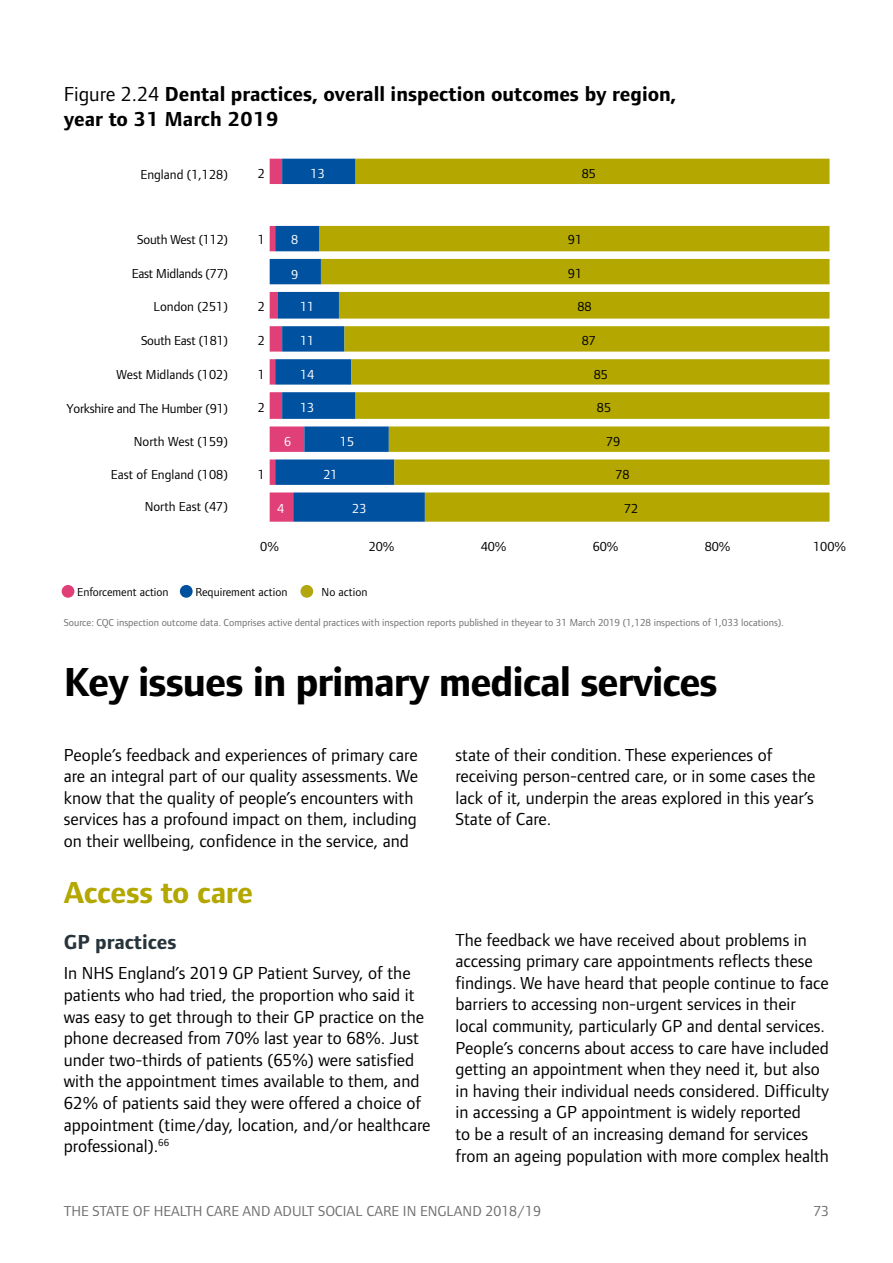
<style>
.page{position:relative;width:893px;height:1263px;background:#fff}
.page>*{position:absolute;margin:0;border:0;box-sizing:border-box;transform-origin:0 0}
.H1___Title{font:700 42px "Foundry Form Sans";letter-spacing:-.025em;color:#000}
.H2___Title{font:700 31.5px "Foundry Form Sans";letter-spacing:-.01em;color:#b3a700}
.H3___Figure_title{font:700 21px/25.2px "Foundry Form Sans";color:#000}
.H3___Subtitle{font:700 21px "Foundry Form Sans";color:#27343b}
.H4___Body{font:18px/21.6px "Foundry Form Sans";color:#000}
.t1{font:15px "Foundry Form Sans";color:#706f6f}
.Image{font:13.5px "Foundry Form Sans";color:#000}
.Image-2{font:13.5px "Foundry Form Sans";letter-spacing:-.02em;color:#000}
.Image-3{font:13.5px "Foundry Form Sans";color:#fff}
.H4___Body-2{font:12px "Foundry Form Sans";color:#000}
.H6___Footnote{font:10.5px "Foundry Form Sans";color:#706f6f}
.s1{font-weight:400}
</style>
<div class="page">
<svg style="left:270px;top:159px;width:50px;height:363px;fill:#0051a0"></svg>
<svg style="left:320px;top:159px;width:509px;height:363px;fill:#b3a700"></svg>
<div style="left:62px;top:585px;width:12px;height:13px;background:#e04077;border-radius:50%"></div>
<div style="left:180px;top:585px;width:13px;height:13px;background:#0050a0;border-radius:50%"></div>
<div style="left:300px;top:585px;width:13px;height:13px;background:#b3a70f;border-radius:50%"></div>
<h3 class="H3___Figure_title" style="left:64px;top:82px;width:614px"><span class="s1">Figure 2.24</span> Dental practices, overall inspection outcomes by region, year to 31 March 2019</h3>
<p class="Image" style="left:141px;top:166px;width:89px">England (1,128)</p>
<p class="Image" style="left:258px;top:165px;width:9px">2</p>
<p class="Image-3" style="left:311px;top:165px;width:16px">13</p>
<p class="Image" style="left:582px;top:165px;width:16px">85</p>
<p class="Image-2" style="left:137px;top:232px;width:92px">South West (112)</p>
<p class="Image" style="left:258px;top:232px;width:9px">1</p>
<p class="Image-3" style="left:291px;top:232px;width:9px">8</p>
<p class="Image" style="left:568px;top:232px;width:16px">91</p>
<p class="Image-2" style="left:132px;top:265px;width:98px">East Midlands (77)</p>
<p class="Image" style="left:568px;top:266px;width:16px">91</p>
<p class="Image" style="left:258px;top:299px;width:9px">2</p>
<p class="Image-3" style="left:300px;top:299px;width:16px">11</p>
<p class="Image" style="left:577px;top:299px;width:16px">88</p>
<p class="Image" style="left:258px;top:333px;width:9px">2</p>
<p class="Image-3" style="left:300px;top:333px;width:16px">11</p>
<p class="Image" style="left:582px;top:333px;width:16px">87</p>
<p class="Image" style="left:258px;top:366px;width:9px">1</p>
<p class="Image-3" style="left:300px;top:366px;width:16px">14</p>
<p class="Image" style="left:594px;top:366px;width:16px">85</p>
<p class="Image" style="left:258px;top:400px;width:9px">2</p>
<p class="Image-3" style="left:300px;top:400px;width:16px">13</p>
<p class="Image" style="left:597px;top:400px;width:16px">85</p>
<p class="Image-3" style="left:284px;top:433px;width:9px">6</p>
<p class="Image-3" style="left:340px;top:433px;width:16px">15</p>
<p class="Image" style="left:606px;top:433px;width:16px">79</p>
<p class="Image" style="left:258px;top:467px;width:9px">1</p>
<p class="Image-3" style="left:323px;top:467px;width:16px">21</p>
<p class="Image" style="left:615px;top:467px;width:16px">78</p>
<p class="Image-3" style="left:277px;top:500px;width:9px">4</p>
<p class="Image-3" style="left:352px;top:500px;width:16px">23</p>
<p class="Image" style="left:624px;top:500px;width:16px">72</p>
<p class="Image-3" style="left:291px;top:266px;width:9px">9</p>
<p class="Image" style="left:154px;top:299px;width:76px">London (251)</p>
<p class="Image-2" style="left:141px;top:333px;width:89px">South East (181)</p>
<p class="Image" style="left:116px;top:366px;width:113px">West Midlands (102)</p>
<p class="Image" style="left:66px;top:400px;width:163px">Yorkshire and The Humber (91)</p>
<p class="Image" style="left:134px;top:434px;width:95px">North West (159)</p>
<p class="Image" style="left:111px;top:466px;width:118px">East of England (108)</p>
<p class="Image" style="left:145px;top:499px;width:85px">North East (47)</p>
<p class="Image" style="left:260px;top:539px;width:20px">0%</p>
<p class="Image" style="left:369px;top:539px;width:27px">20%</p>
<p class="Image" style="left:481px;top:539px;width:27px">40%</p>
<p class="Image" style="left:593px;top:539px;width:27px">60%</p>
<p class="Image" style="left:705px;top:539px;width:27px">80%</p>
<p class="Image" style="left:813px;top:539px;width:34px">100%</p>
<p class="H4___Body-2" style="left:77px;top:585px;width:93px">Enforcement action</p>
<p class="H4___Body-2" style="left:195px;top:585px;width:93px">Requirement action</p>
<p class="H4___Body-2" style="left:322px;top:584px;width:47px">No action</p>
<h4 class="H6___Footnote" style="left:64px;top:616px;width:722px">Source: CQC inspection outcome data. Comprises active dental practices with inspection reports published in theyear to 31 March 2019 (1,128 inspections of 1,033 locations).</h4>
<h1 class="H1___Title" style="left:64px;top:658px;width:656px">Key issues in primary medical services</h1>
<p class="H4___Body" style="left:64px;top:744px;width:356px">People’s feedback and experiences of primary care are an integral part of our quality assessments. We know that the quality of people’s encounters with services has a profound impact on them, including on their wellbeing, confidence in the service, and</p>
<p class="H4___Body" style="left:455px;top:744px;width:361px">state of their condition. These experiences of receiving person-centred care, or in some cases the lack of it, underpin the areas explored in this year’s State of Care.</p>
<h2 class="H2___Title" style="left:64px;top:874px;width:191px">Access to care</h2>
<h3 class="H3___Subtitle" style="left:64px;top:930px;width:114px">GP practices</h3>
<p class="H4___Body" style="left:64px;top:962px;width:368px">In NHS England’s 2019 GP Patient Survey, of the patients who had tried, the proportion who said it was easy to get through to their GP practice on the phone decreased from 70% last year to 68%. Just under two-thirds of patients (65%) were satisfied with the appointment times available to them, and 62% of patients said they were offered a choice of appointment (time/day, location, and/or healthcare professional).<sup>66</sup></p>
<p class="H4___Body" style="left:455px;top:929px;width:375px">The feedback we have received about problems in accessing primary care appointments reflects these findings. We have heard that people continue to face barriers to accessing non-urgent services in their local community, particularly GP and dental services.<br>People’s concerns about access to care have included getting an appointment when they need it, but also in having their individual needs considered. Difficulty in accessing a GP appointment is widely reported<br>to be a result of an increasing demand for services from an ageing population with more complex health</p>
<p class="t1" style="left:64px;top:1202px;width:479px">THE STATE OF HEALTH CARE AND ADULT SOCIAL CARE IN ENGLAND 2018/19</p>
<p class="t1" style="left:813px;top:1202px;width:17px">73</p>
</div>
